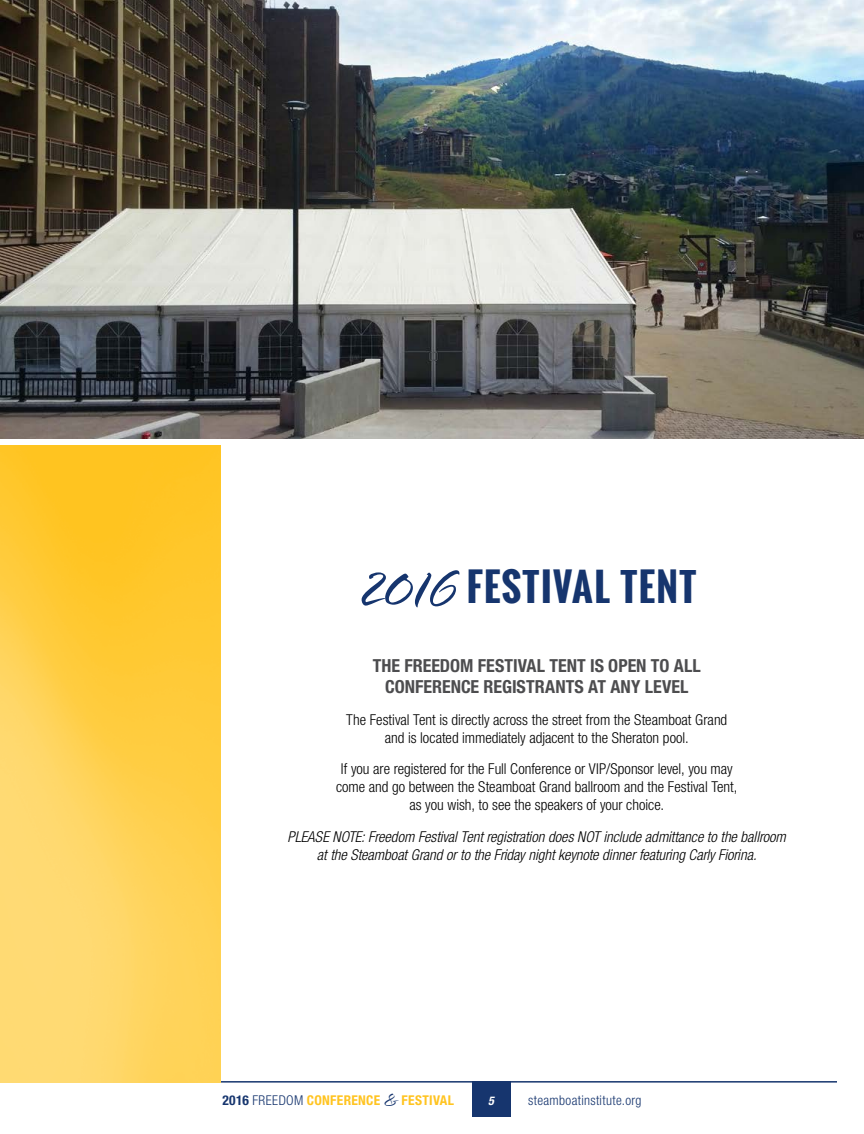
<style>
.page{position:relative;width:864px;height:1134px;background:#fff}
.page>*{position:absolute;margin:0;border:0;box-sizing:border-box;transform-origin:0 0}
.t1{font:700 37.8px "Oswald";letter-spacing:.04em;color:#16356e}
.t2{font:700 condensed 18px/21.6px "Helvetica Neue LT Std";color:#4d4d4f;text-align:center}
.t3{font:300 condensed 15px/18px "Helvetica Neue LT Std";color:#000;text-align:center}
.t4{font:italic 300 condensed 15px/18px "Helvetica Neue LT Std";color:#000;text-align:center}
.t5{font:700 condensed 13.5px "Helvetica Neue LT Std";letter-spacing:.025em;color:#ffc421}
.t6{font:300 condensed 13.5px "Helvetica Neue LT Std";letter-spacing:.025em;color:#16356e}
.t7{font:italic 700 condensed 12px "Helvetica Neue LT Std";color:#fff}
.s1{font-family:"Spring LP";font-weight:300;font-size:70.8px}
.s2{color:#16356e}
.s3{font-weight:300;color:#16356e}
.s4{font-family:"Spring LP";font-weight:300;font-stretch:normal;font-size:22.5px;color:#16356e}
</style>
<div class="page">
<div style="left:472px;top:1081px;width:38px;height:36px;background:#16356e"></div>
<hr style="left:27px;top:1081px;width:810px;height:2px;background:#16356e">
<img style="left:1px;top:0;width:863px;height:438px">
<img style="left:0;top:0;width:1px;height:446px">
<img style="left:0;top:446px;width:220px;height:637px">
<h1 class="t1" style="left:359px;top:559px;width:338px"><span class="s1">2016</span> FESTIVAL TENT</h1>
<p class="t2" style="left:373px;top:654px;width:330px">THE FREEDOM FESTIVAL TENT IS OPEN TO ALL<br>CONFERENCE REGISTRANTS AT ANY LEVEL</p>
<p class="t3" style="left:346px;top:710px;width:383px">The Festival Tent is directly across the street from the Steamboat Grand and is located immediately adjacent to the Sheraton pool.</p>
<p class="t3" style="left:336px;top:760px;width:403px">If you are registered for the Full Conference or VIP/Sponsor level, you may come and go between the Steamboat Grand ballroom and the Festival Tent, as you wish, to see the speakers of your choice.</p>
<p class="t4" style="left:288px;top:828px;width:500px">PLEASE NOTE: Freedom Festival Tent registration does NOT include admittance to the ballroom at the Steamboat Grand or to the Friday night keynote dinner featuring Carly Fiorina.</p>
<p class="t5" style="left:222px;top:1092px;width:233px"><span class="s2">2016</span> <span class="s3">FREEDOM</span> CONFERENCE <span class="s4">&amp;</span> FESTIVAL</p>
<p class="t7" style="left:488px;top:1094px;width:7px">5</p>
<p class="t6" style="left:528px;top:1092px;width:115px">steamboatinstitute.org</p>
</div>
